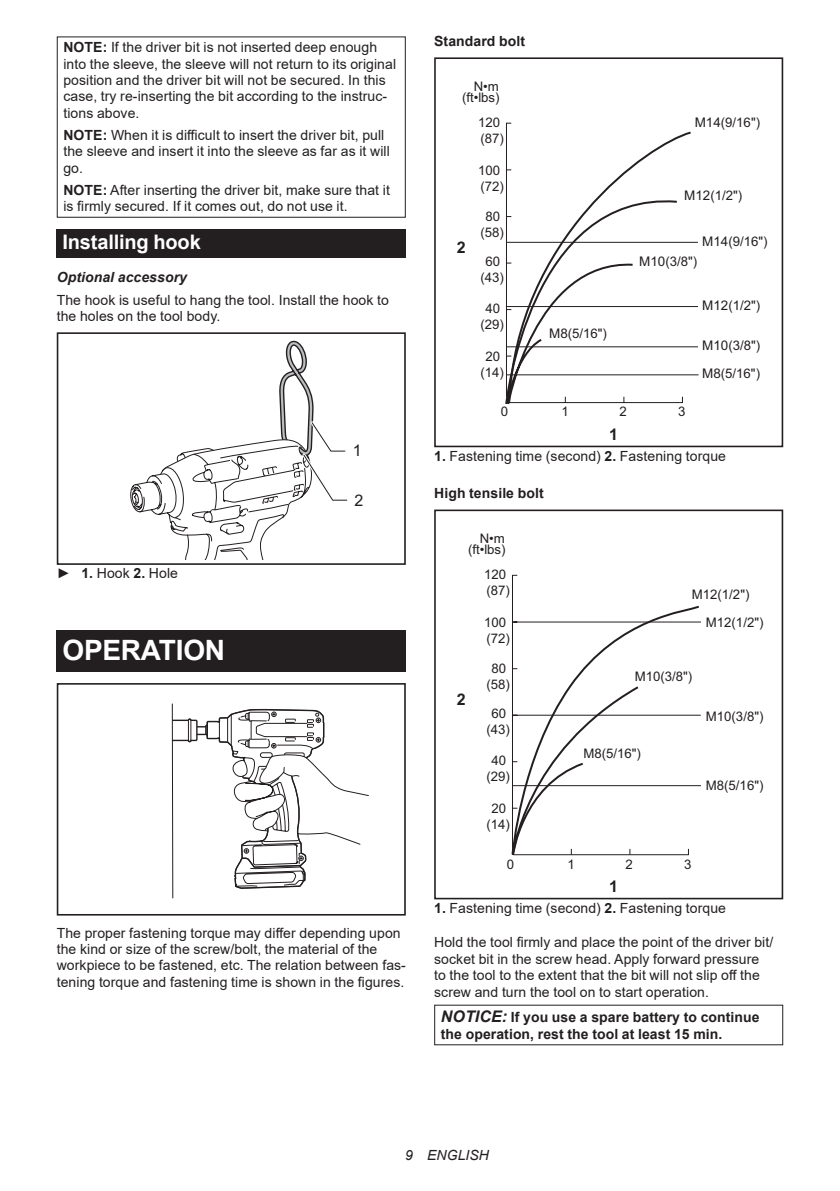
<style>
.page{position:relative;width:840px;height:1191px;background:#fff}
.page>*{position:absolute;margin:0;border:0;box-sizing:border-box;transform-origin:0 0}
.t1{font:700 28px "Arial";letter-spacing:-.01em;color:#fff}
.t2{font:700 20px "Arial";letter-spacing:-.01em;color:#fff}
.t3{font:700 16px "Arial";color:#231f20}
.t4{font:16px "Arial";color:#231f20}
.t5{font:14px/16.4px "Arial";letter-spacing:.005em;color:#231f20}
.t6{font:700 14px/16.4px "Arial";letter-spacing:.005em;color:#231f20}
.t7{font:italic 700 14px "Arial";letter-spacing:.005em;color:#231f20}
.t8{font:italic 14px "Arial";letter-spacing:.005em;color:#231f20}
.t9{font:13.2px/15.8px "Arial";color:#231f20;text-align:center}
.s1{font-weight:700}
.s2{font-style:italic;font-size:16px}
</style>
<div class="page">
<div style="left:57px;top:36px;width:348px;height:182px;border:1px solid #231f20"></div>
<div style="left:57px;top:229px;width:348px;height:29px;background:#231f20"></div>
<div style="left:57px;top:332px;width:348px;height:233px;border:2px solid #231f20"></div>
<svg style="left:130px;top:340px;width:218px;height:219px"></svg>
<div style="left:57px;top:630px;width:348px;height:41px;background:#231f20"></div>
<hr style="left:172px;top:704px;width:1px;height:194px;background:#231f20">
<svg style="left:171px;top:708px;width:198px;height:191px"></svg>
<div style="left:57px;top:683px;width:348px;height:232px;border:2px solid #231f20"></div>
<hr style="left:506px;top:374px;width:192px;height:1px;background:#231f20">
<hr style="left:506px;top:346px;width:191px;height:1px;background:#231f20">
<hr style="left:506px;top:306px;width:191px;height:1px;background:#231f20">
<hr style="left:506px;top:242px;width:191px;height:1px;background:#231f20">
<svg style="left:507px;top:131px;width:185px;height:273px"></svg>
<div style="left:434px;top:57px;width:348px;height:390px;border:2px solid #231f20"></div>
<hr style="left:505px;top:123px;width:1px;height:274px;background:#231f20">
<svg style="left:505px;top:191px;width:177px;height:213px"></svg>
<div style="left:434px;top:509px;width:348px;height:390px;border:2px solid #231f20"></div>
<hr style="left:511px;top:575px;width:1px;height:274px;background:#231f20">
<svg style="left:511px;top:604px;width:190px;height:252px"></svg>
<p class="t5" style="left:63px;top:39px;width:334px"><span class="s1">NOTE:</span> If the driver bit is not inserted deep enough into the sleeve, the sleeve will not return to its original position and the driver bit will not be secured. In this case, try re-inserting the bit according to the instruc&shy;tions above.</p>
<p class="t5" style="left:63px;top:127px;width:328px"><span class="s1">NOTE:</span> When it is difficult to insert the driver bit, pull the sleeve and insert it into the sleeve as far as it will go.</p>
<p class="t5" style="left:63px;top:181px;width:328px"><span class="s1">NOTE:</span> After inserting the driver bit, make sure that it is firmly secured. If it comes out, do not use it.</p>
<h2 class="t2" style="left:62px;top:228px;width:140px">Installing hook</h2>
<p class="t7" style="left:57px;top:268px;width:132px">Optional accessory</p>
<p class="t5" style="left:57px;top:291px;width:333px">The hook is useful to hang the tool. Install the hook to the holes on the tool body.</p>
<p class="t5" style="left:57px;top:565px;width:123px">► <span class="s1">1.</span> Hook <span class="s1">2.</span> Hole</p>
<h1 class="t1" style="left:62px;top:630px;width:164px">OPERATION</h1>
<p class="t4" style="left:352px;top:440px;width:10px">1</p>
<p class="t4" style="left:354px;top:490px;width:10px">2</p>
<p class="t5" style="left:57px;top:924px;width:350px">The proper fastening torque may differ depending upon the kind or size of the screw/bolt, the material of the workpiece to be fastened, etc. The relation between fas&shy;tening torque and fastening time is shown in the figures.</p>
<p class="t6" style="left:434px;top:33px;width:92px">Standard bolt</p>
<p class="t9" style="left:461px;top:81px;width:39px;line-height:10.6px;text-align:right">N•m (ft•lbs)</p>
<p class="t9" style="left:478px;top:115px;width:27px;text-align:left">120 (87)</p>
<p class="t3" style="left:456px;top:236px;width:10px">2</p>
<p class="t9" style="left:478px;top:162px;width:27px;text-align:left">100 (72)</p>
<p class="t9" style="left:480px;top:209px;width:25px">80 (58)</p>
<p class="t9" style="left:480px;top:253px;width:25px">60 (43)</p>
<p class="t9" style="left:480px;top:300px;width:25px">40 (29)</p>
<p class="t9" style="left:480px;top:348px;width:25px">20 (14)</p>
<p class="t9" style="left:549px;top:326px;width:59px">M8(5/16")</p>
<p class="t9" style="left:500px;top:404px;width:9px">0</p>
<p class="t9" style="left:561px;top:404px;width:9px">1</p>
<p class="t9" style="left:619px;top:404px;width:9px">2</p>
<p class="t3" style="left:609px;top:423px;width:10px">1</p>
<p class="t9" style="left:694px;top:114px;width:67px">M14(9/16")</p>
<p class="t9" style="left:684px;top:187px;width:59px">M12(1/2")</p>
<p class="t9" style="left:701px;top:233px;width:67px">M14(9/16")</p>
<p class="t9" style="left:639px;top:253px;width:59px">M10(3/8")</p>
<p class="t9" style="left:701px;top:298px;width:59px">M12(1/2")</p>
<p class="t9" style="left:677px;top:404px;width:9px">3</p>
<p class="t9" style="left:701px;top:331px;width:59px;line-height:28px;text-align:left">M10(3/8")<br>M8(5/16")</p>
<p class="t5" style="left:434px;top:447px;width:293px"><span class="s1">1.</span> Fastening time (second) <span class="s1">2.</span> Fastening torque</p>
<p class="t6" style="left:434px;top:485px;width:111px">High tensile bolt</p>
<p class="t9" style="left:467px;top:533px;width:39px;line-height:10.6px;text-align:right">N•m (ft•lbs)</p>
<p class="t9" style="left:484px;top:567px;width:27px;text-align:left">120 (87)</p>
<p class="t3" style="left:456px;top:688px;width:10px">2</p>
<p class="t9" style="left:484px;top:614px;width:27px;text-align:left">100 (72)</p>
<p class="t9" style="left:486px;top:661px;width:25px">80 (58)</p>
<p class="t9" style="left:486px;top:705px;width:25px">60 (43)</p>
<p class="t9" style="left:486px;top:752px;width:25px">40 (29)</p>
<p class="t9" style="left:486px;top:800px;width:25px">20 (14)</p>
<p class="t9" style="left:691px;top:586px;width:59px">M12(1/2")</p>
<p class="t9" style="left:705px;top:614px;width:59px">M12(1/2")</p>
<p class="t9" style="left:634px;top:668px;width:59px">M10(3/8")</p>
<p class="t9" style="left:583px;top:745px;width:59px">M8(5/16")</p>
<p class="t9" style="left:705px;top:708px;width:59px">M10(3/8")</p>
<p class="t9" style="left:705px;top:778px;width:59px">M8(5/16")</p>
<p class="t9" style="left:506px;top:856px;width:9px">0</p>
<p class="t9" style="left:567px;top:856px;width:9px">1</p>
<p class="t9" style="left:625px;top:856px;width:9px">2</p>
<p class="t3" style="left:609px;top:874px;width:10px">1</p>
<p class="t9" style="left:683px;top:856px;width:9px">3</p>
<p class="t5" style="left:434px;top:899px;width:293px"><span class="s1">1.</span> Fastening time (second) <span class="s1">2.</span> Fastening torque</p>
<p class="t5" style="left:434px;top:934px;width:340px">Hold the tool firmly and place the point of the driver bit/ socket bit in the screw head. Apply forward pressure to the tool to the extent that the bit will not slip off the screw and turn the tool on to start operation.</p>
<p class="t6" style="left:440px;top:1009px;width:320px"><span class="s2">NOTICE:</span> If you use a spare battery to continue the operation, rest the tool at least 15 min.</p>
<p class="t8" style="left:405px;top:1146px;width:85px">9 ENGLISH</p>
</div>
